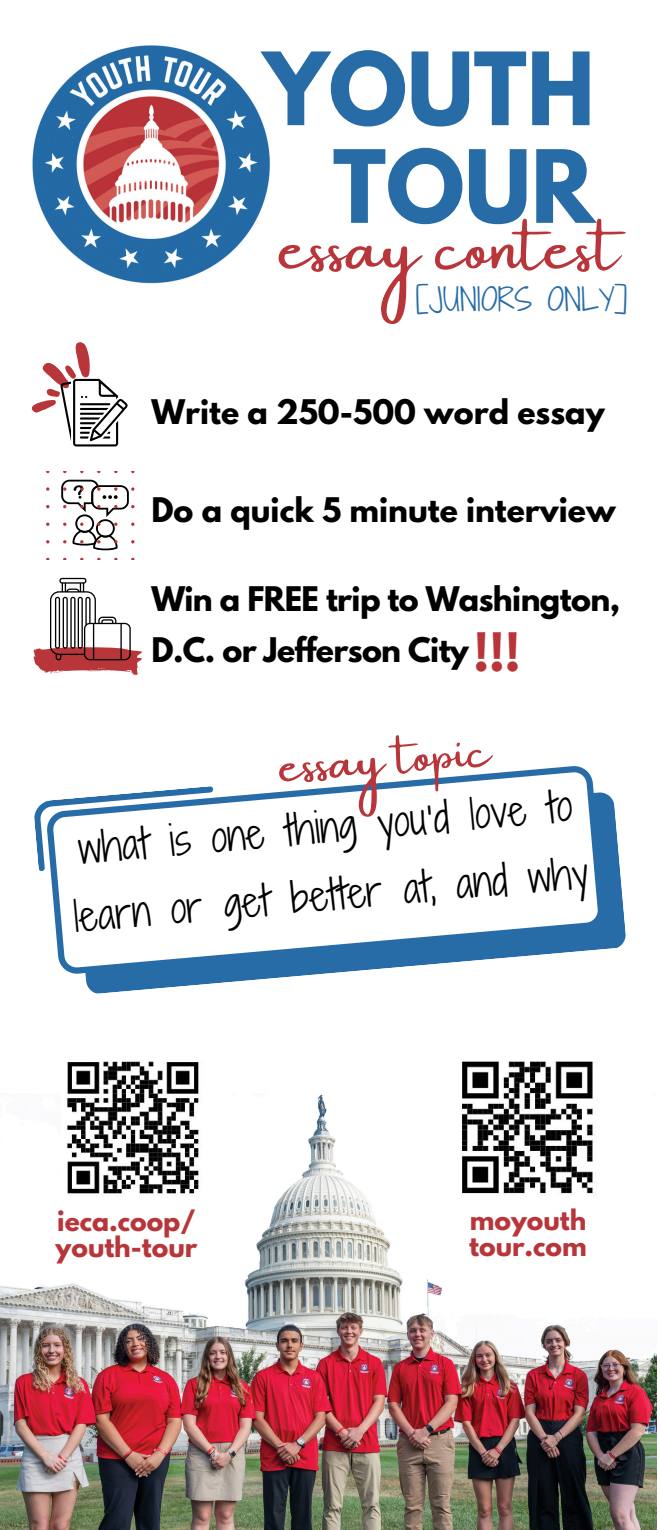
<style>
.page{position:relative;width:660px;height:1530px;background:#fff}
.page>*{position:absolute;margin:0;border:0;box-sizing:border-box;transform-origin:0 0}
.t1{font:700 89.25px/97.8px "League Spartan";color:#286ca7;text-align:right}
.t2{font:70.5px "Amsterdam One";letter-spacing:-.01em;color:#b8353a}
.t3{font:52.75px "Amsterdam One";color:#b8353a}
.t4{font:700 45px "League Spartan";color:#b8353a}
.t5{font:40px/67.5px "Shadows Into Light Two";color:#000}
.t6{font:700 30px "League Spartan";color:#000}
.t7{font:700 30px/50.8px "League Spartan";letter-spacing:-.02em;color:#000}
.t8{font:30px "Shadows Into Light Two";color:#286ca7}
.t9{font:700 25px "League Spartan";color:#b8353a}
</style>
<div class="page">
<img style="left:0;top:1094px;width:656px;height:436px">
<img style="left:33px;top:45px;width:237px;height:238px">
<svg style="left:31px;top:342px;width:97px;height:104px"></svg>
<svg style="left:34px;top:578px;width:108px;height:97px"></svg>
<svg style="left:70px;top:597px;width:6px;height:52px"></svg>
<hr style="left:72px;top:598px;width:2px;height:49px;background:#000">
<svg style="left:63px;top:597px;width:5px;height:52px"></svg>
<hr style="left:64px;top:598px;width:2px;height:49px;background:#000">
<svg style="left:55px;top:597px;width:5px;height:52px"></svg>
<hr style="left:56px;top:598px;width:3px;height:49px;background:#000">
<svg style="left:78px;top:597px;width:5px;height:52px"></svg>
<hr style="left:79px;top:598px;width:2px;height:49px;background:#000">
<svg style="left:46px;top:471px;width:89px;height:88px"></svg>
<svg style="left:85px;top:794px;width:541px;height:200px"></svg>
<svg style="left:50px;top:766px;width:556px;height:209px"></svg>
<svg style="left:34px;top:786px;width:185px;height:85px"></svg>
<img style="left:62px;top:1061px;width:142px;height:138px">
<img style="left:457px;top:1061px;width:143px;height:138px">
<h5 class="t1" style="left:263px;top:52px;width:333px">YOUTH<br>TOUR</h5>
<p class="t2" style="left:279px;top:207px;width:342px">essay contest</p>
<p class="t8" style="left:416px;top:277px;width:213px">[JUNIORS ONLY]</p>
<p class="t6" style="left:151px;top:397px;width:455px">Write a 250-500 word essay</p>
<h1 class="t6" style="left:151px;top:495px;width:466px">Do a quick 5 minute interview</h1>
<p class="t7" style="left:151px;top:578px;width:470px">Win a FREE trip to Washington,<br>D.C. or Jefferson City</p>
<h2 class="t4" style="left:473px;top:631px;width:49px">!!!</h2>
<p class="t3" style="left:277px;top:735px;width:214px;rotate:-4deg">essay topic</p>
<h6 class="t5" style="left:65px;top:816px;width:518px;rotate:-5deg">what is one thing you’d love to learn or get better at, and why</h6>
<p class="t9" style="left:57px;top:1209px;width:140px">ieca.coop/</p>
<h6 class="t9" style="left:56px;top:1235px;width:143px">youth-tour</h6>
<p class="t9" style="left:470px;top:1207px;width:118px">moyouth</p>
<p class="t9" style="left:469px;top:1234px;width:119px">tour.com</p>
</div>
